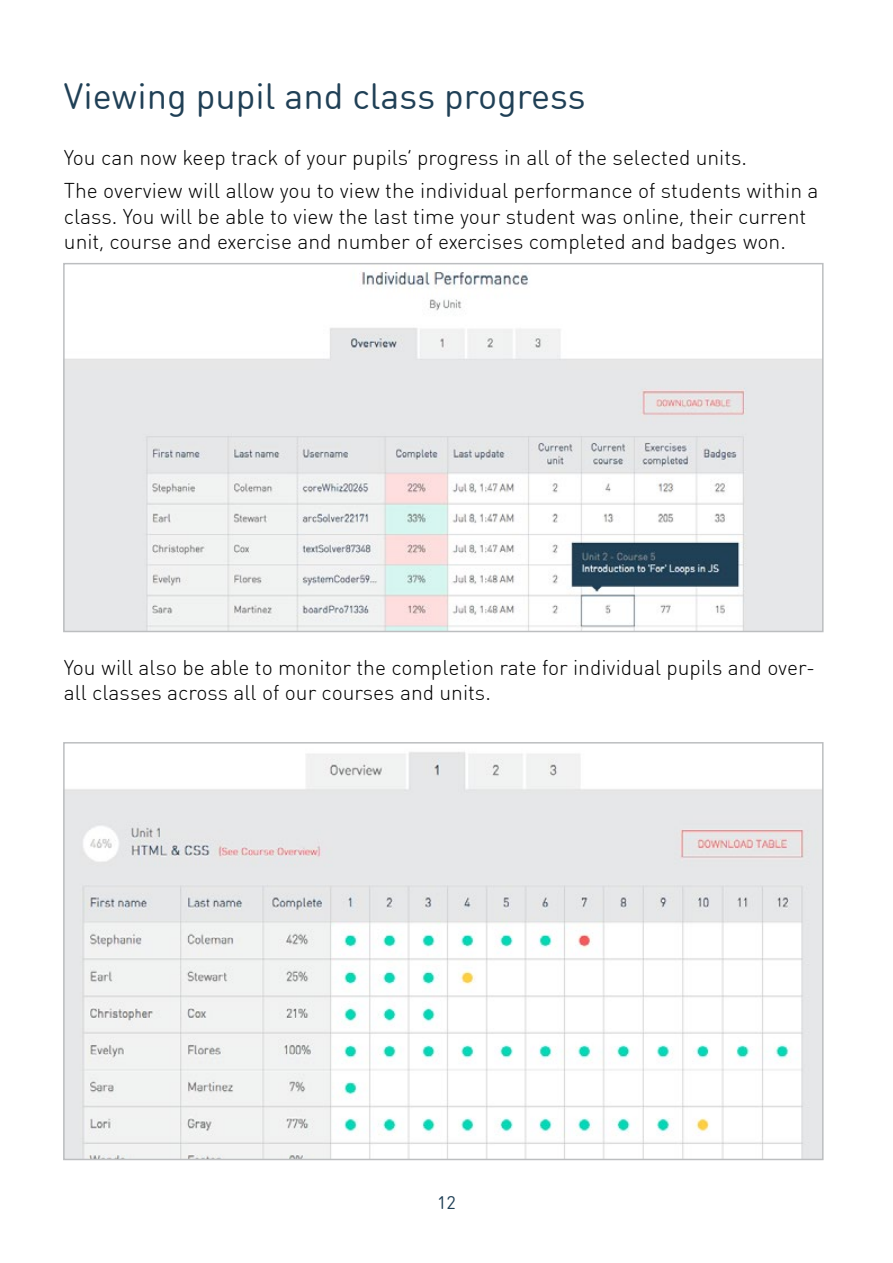
<style>
.page{position:relative;width:893px;height:1263px;background:#fff}
.page>*{position:absolute;margin:0;border:0;box-sizing:border-box;transform-origin:0 0}
.t1{font:36px "DIN Round OT";color:#204056}
.t2{font:300 21px/25.2px "DIN Round OT";color:#000}
.t3{font:18px "DIN Round OT";color:#204056}
</style>
<div class="page">
<img style="left:66px;top:271px;width:755px;height:358px">
<div style="left:63px;top:263px;width:761px;height:369px;border:2px solid #bcbec0"></div>
<img style="left:66px;top:752px;width:755px;height:405px">
<div style="left:63px;top:742px;width:761px;height:418px;border:2px solid #bcbec0"></div>
<h1 class="t1" style="left:64px;top:74px;width:523px">Viewing pupil and class progress</h1>
<p class="t2" style="left:64px;top:140px;width:756px;line-height:33.8px">You can now keep track of your pupils’ progress in all of the selected units.<br>The overview will allow you to view the individual performance of students within a</p>
<p class="t2" style="left:64px;top:203px;width:744px">class. You will be able to view the last time your student was online, their current unit, course and exercise and number of exercises completed and badges won.</p>
<p class="t2" style="left:64px;top:655px;width:753px">You will also be able to monitor the completion rate for individual pupils and over&shy;all classes across all of our courses and units.</p>
<p class="t3" style="left:437px;top:1191px;width:20px">12</p>
</div>
